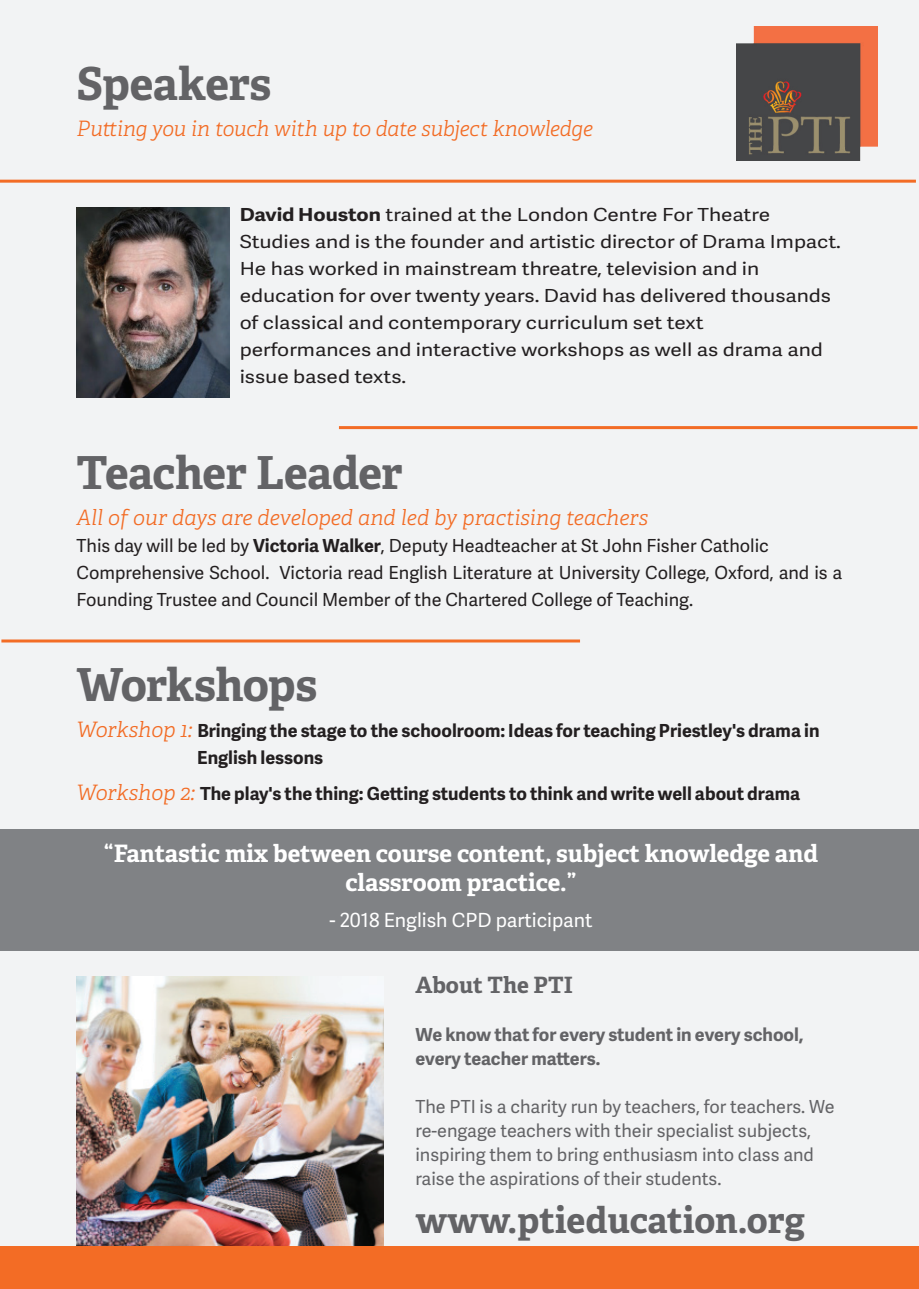
<style>
.page{position:relative;width:919px;height:1289px;background:#fff}
.page>*{position:absolute;margin:0;border:0;box-sizing:border-box;transform-origin:0 0}
.t1{font:700 45.45px "Adelle";letter-spacing:-.01em;color:#636366}
.t2{font:700 36px "Adelle";color:#636366}
.t3{font:700 24px/28.8px "Adelle";color:#fff;text-align:center}
.t4{font:700 22.5px "Adelle";color:#636366}
.t5{font:italic 300 21.15px "Adelle";color:#f36c25}
.t6{font:italic 300 21.15px "Adelle";letter-spacing:-.02em;color:#f36c25}
.t7{font:19.5px "Adelle Sans";color:#fff}
.t8{font:18px/27px "Adelle Sans";color:#231f20;scale:1.16 1}
.t9{font:18px/27px "Adelle Sans";color:#231f20}
.t10{font:18px/24px "Adelle Sans";color:#636366}
.t11{font:700 18px/27px "Adelle Sans";color:#231f20}
.t12{font:700 18px/24px "Adelle Sans";color:#636366}
.s1{font-weight:700}
.s2{font-family:"Adelle";font-weight:300;font-style:italic;font-size:21.15px;color:#f36c25}
</style>
<div class="page">
<div style="left:0;top:0;width:918px;height:1288px;background:#f2f3f4"></div>
<img style="left:77px;top:208px;width:152px;height:190px">
<div style="left:0;top:829px;width:918px;height:121px;background:#808285"></div>
<img style="left:77px;top:976px;width:306px;height:270px">
<div style="left:0;top:1246px;width:918px;height:42px;background:#f36c25"></div>
<hr style="left:0;top:180px;width:915px;height:3px;background:#f36c25">
<hr style="left:339px;top:426px;width:578px;height:3px;background:#f36c25">
<img style="left:736px;top:27px;width:141px;height:133px">
<hr style="left:1px;top:639px;width:579px;height:3px;background:#f36c25">
<h1 class="t1" style="left:77px;top:51px;width:196px">Speakers</h1>
<p class="t6" style="left:77px;top:113px;width:518px">Putting you in touch with up to date subject knowledge</p>
<p class="t8" style="left:240px;top:201px;width:520px"><span class="s1">David Houston</span> trained at the London Centre For Theatre Studies and is the founder and artistic director of Drama Impact.<br>He has worked in mainstream threatre, television and in education for over twenty years. David has delivered thousands of classical and contemporary curriculum set text<br>performances and interactive workshops as well as drama and issue based texts.</p>
<h1 class="t1" style="left:77px;top:439px;width:328px">Teacher Leader</h1>
<p class="t5" style="left:77px;top:502px;width:573px">All of our days are developed and led by practising teachers</p>
<p class="t9" style="left:77px;top:531px;width:767px">This day will be led by <span class="s1">Victoria Walker</span>, Deputy Headteacher at St John Fisher Catholic<br>Comprehensive School. Victoria read English Literature at University College, Oxford, and is a<br>Founding Trustee and Council Member of the Chartered College of Teaching.</p>
<h1 class="t1" style="left:77px;top:652px;width:242px">Workshops</h1>
<p class="t11" style="left:197px;top:716px;width:623px;text-indent:-121px"><span class="s2">Workshop 1:</span> Bringing the stage to the schoolroom: Ideas for teaching Priestley's drama in<br>English lessons</p>
<p class="t11" style="left:77px;top:779px;width:725px"><span class="s2">Workshop 2:</span> The play's the thing: Getting students to think and write well about drama</p>
<h3 class="t3" style="left:104px;top:838px;width:715px">“Fantastic mix between course content, subject knowledge and classroom practice.”</h3>
<p class="t7" style="left:329px;top:906px;width:264px">- 2018 English CPD participant</p>
<p class="t4" style="left:415px;top:968px;width:159px">About The PTI</p>
<p class="t12" style="left:415px;top:1021px;width:389px">We know that for every student in every school, every teacher matters.</p>
<p class="t10" style="left:415px;top:1093px;width:421px">The PTI is a charity run by teachers, for teachers. We re-engage teachers with their specialist subjects, inspiring them to bring enthusiasm into class and raise the aspirations of their students.</p>
<h2 class="t2" style="left:415px;top:1193px;width:391px">www.ptieducation.org</h2>
</div>
